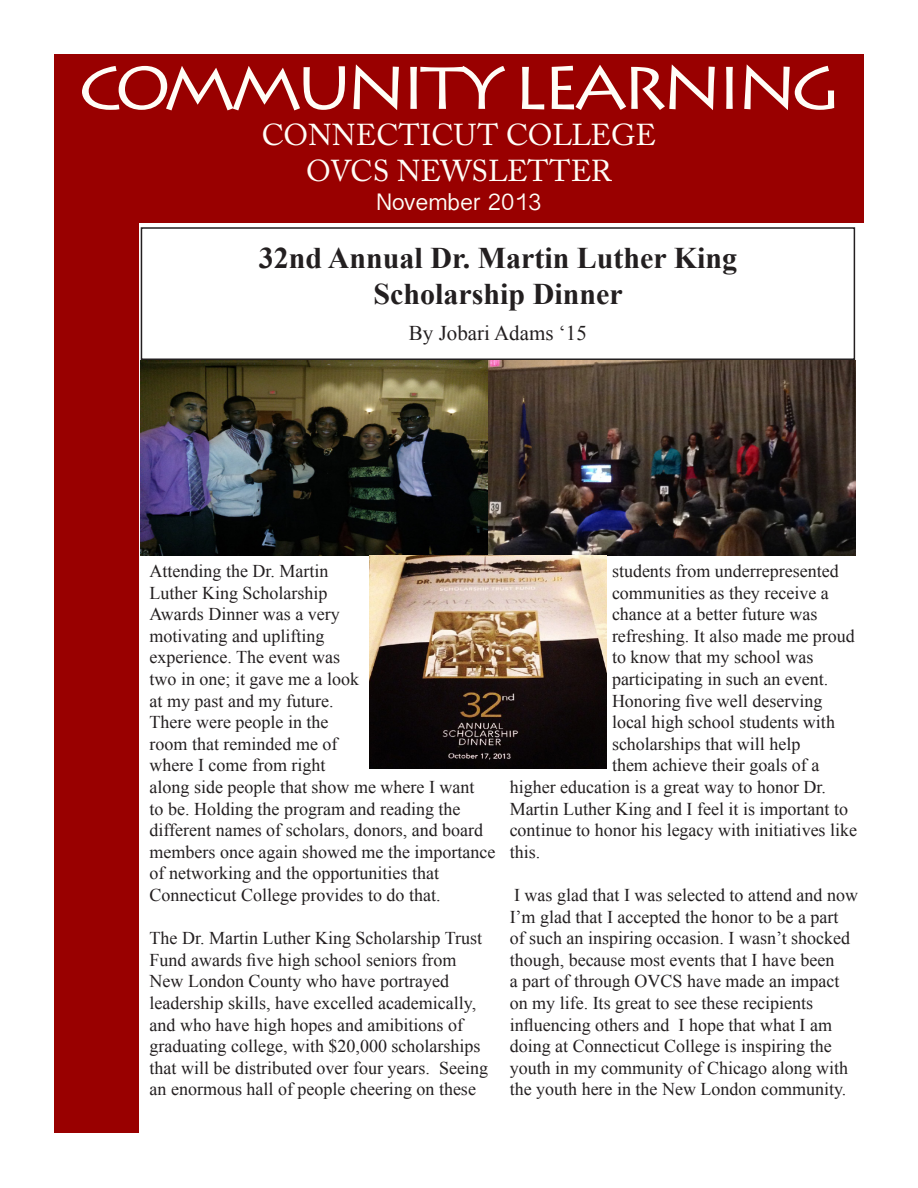
<style>
.page{position:relative;width:918px;height:1188px;background:#fff}
.page>*{position:absolute;margin:0;border:0;box-sizing:border-box;transform-origin:0 0}
.t1{font:60px "Lithos Pro";letter-spacing:-.09em;color:#fffdf7;scale:1.11 1}
.Article_Title{font:700 30px "Times New Roman";color:#231f20}
.Sub_Header{font:30px "Adobe Caslon Pro";color:#fffdf7}
.Date_Header{font:24px "Malayalam Sangam MN";color:#fffdf7}
.Article_Title-2{font:21px "Times New Roman";color:#231f20}
.Body_Text{font:18px/21.6px "Times New Roman";color:#231f20}
</style>
<div class="page">
<div style="left:55px;top:221px;width:84px;height:912px;background:#900"></div>
<div style="left:54px;top:54px;width:810px;height:169px;background:#900"></div>
<div style="left:141px;top:227px;width:714px;height:133px;border:2px solid #231f20"></div>
<img style="left:141px;top:360px;width:714px;height:196px">
<img style="left:369px;top:556px;width:238px;height:213px">
<p class="t1" style="left:78px;top:54px;width:688px">COMMUNITY LEARNING</p>
<p class="Sub_Header" style="left:262px;top:117px;width:396px">CONNECTICUT COLLEGE</p>
<p class="Sub_Header" style="left:306px;top:153px;width:307px">OVCS NEWSLETTER</p>
<p class="Date_Header" style="left:376px;top:189px;width:167px">November 2013</p>
<p class="Article_Title" style="left:259px;top:237px;width:480px">32nd Annual Dr. Martin Luther King</p>
<p class="Article_Title" style="left:374px;top:273px;width:251px">Scholarship Dinner</p>
<p class="Article_Title-2" style="left:409px;top:319px;width:179px">By Jobari Adams ‘15</p>
<p class="Body_Text" style="left:150px;top:560px;width:347px">Attending the Dr. Martin<br>Luther King Scholarship<br>Awards Dinner was a very<br>motivating and uplifting<br>experience. The event was<br>two in one; it gave me a look<br>at my past and my future.<br>There were people in the<br>room that reminded me of<br>where I come from right<br>along side people that show me where I want<br>to be. Holding the program and reading the different names of scholars, donors, and board members once again showed me the importance of networking and the opportunities that<br>Connecticut College provides to do that.</p>
<p class="Body_Text" style="left:150px;top:927px;width:340px">The Dr. Martin Luther King Scholarship Trust Fund awards five high school seniors from New London County who have portrayed leadership skills, have excelled academically, and who have high hopes and amibitions of graduating college, with $20,000 scholarships that will be distributed over four years. Seeing an enormous hall of people cheering on these</p>
<p class="Body_Text" style="left:612px;top:560px;width:228px">students from underrepresented</p>
<p class="Body_Text" style="left:612px;top:582px;width:218px">communities as they receive a</p>
<p class="Body_Text" style="left:612px;top:603px;width:207px">chance at a better future was</p>
<p class="Body_Text" style="left:612px;top:625px;width:244px">refreshing. It also made me proud</p>
<p class="Body_Text" style="left:612px;top:646px;width:203px">to know that my school was</p>
<p class="Body_Text" style="left:612px;top:668px;width:218px">participating in such an event.</p>
<p class="Body_Text" style="left:612px;top:690px;width:212px">Honoring five well deserving</p>
<p class="Body_Text" style="left:612px;top:711px;width:225px">local high school students with</p>
<p class="Body_Text" style="left:612px;top:733px;width:190px">scholarships that will help</p>
<p class="Body_Text" style="left:612px;top:754px;width:209px">them achieve their goals of a</p>
<p class="Body_Text" style="left:510px;top:776px;width:318px">higher education is a great way to honor Dr.</p>
<p class="Body_Text" style="left:510px;top:798px;width:340px">Martin Luther King and I feel it is important to</p>
<p class="Body_Text" style="left:510px;top:819px;width:349px">continue to honor his legacy with initiatives like</p>
<p class="Body_Text" style="left:510px;top:841px;width:32px">this.</p>
<p class="Body_Text" style="left:510px;top:884px;width:350px">I was glad that I was selected to attend and now I’m glad that I accepted the honor to be a part<br>of such an inspiring occasion. I wasn’t shocked though, because most events that I have been<br>a part of through OVCS have made an impact on my life. Its great to see these recipients influencing others and I hope that what I am doing at Connecticut College is inspiring the youth in my community of Chicago along with the youth here in the New London community.</p>
</div>
